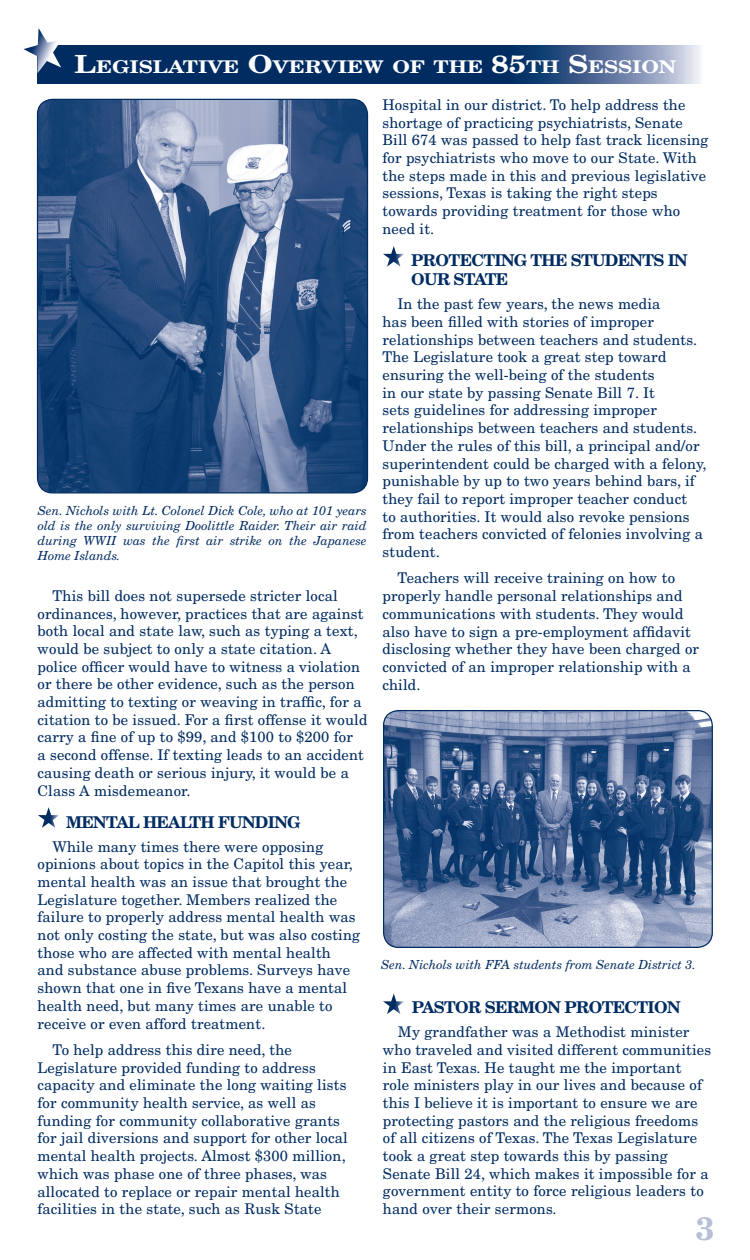
<style>
.page{position:relative;width:750px;height:1260px;background:#fff}
.page>*{position:absolute;margin:0;border:0;box-sizing:border-box;transform-origin:0 0}
.t1{font:700 32.5px "New Century Schlbk LT Std";color:#b7bfd6}
.t2{font:700 17.5px "New Century Schlbk LT Std";color:#fff;scale:1.2 1}
._282_Sub_Heading{font:700 16.25px/19.5px "New Century Schlbk LT Std";letter-spacing:-.04em;color:#002c62}
.Body{font:14.75px/17.8px "New Century Schlbk LT Std";letter-spacing:.01em;color:#002c62}
.t3{font:italic 12.5px/15px "New Century Schlbk LT Std";color:#002c62;text-align:justify}
.s1{font-size:25px}
</style>
<div class="page">
<svg style="left:38px;top:45px;width:662px;height:39px;background:#1c4274"></svg>
<svg style="left:38px;top:807px;width:21px;height:21px"></svg>
<svg style="left:383px;top:246px;width:21px;height:21px"></svg>
<svg style="left:24px;top:28px;width:38px;height:45px"></svg>
<img style="left:38px;top:99px;width:329px;height:394px">
<div style="left:37px;top:99px;width:331px;height:394px;border:1px solid #002c62;border-radius:15px"></div>
<img style="left:383px;top:711px;width:329px;height:236px">
<div style="left:383px;top:710px;width:330px;height:238px;border:1px solid #002c62;border-radius:15px"></div>
<svg style="left:383px;top:994px;width:21px;height:20px"></svg>
<p class="t2" style="left:74px;top:56px;width:503px"><span class="s1">L</span>EGISLATIVE <span class="s1">O</span>VERVIEW OF THE <span class="s1">85</span>TH <span class="s1">S</span>ESSION</p>
<p class="t3" style="left:38px;top:503px;width:330px">Sen. Nichols with Lt. Colonel Dick Cole, who at 101 years old is the only surviving Doolittle Raider. Their air raid during WWII was the first air strike on the Japanese Home Islands.</p>
<p class="Body" style="left:38px;top:587px;width:331px;text-indent:15px">This bill does not supersede stricter local ordinances, however, practices that are against both local and state law, such as typing a text, would be subject to only a state citation. A police officer would have to witness a violation or there be other evidence, such as the person admitting to texting or weaving in traffic, for a citation to be issued. For a first offense it would carry a fine of up to $99, and $100 to $200 for<br>a second offense. If texting leads to an accident causing death or serious injury, it would be a Class A misdemeanor.</p>
<p class="_282_Sub_Heading" style="left:66px;top:812px;width:236px">MENTAL HEALTH FUNDING</p>
<p class="Body" style="left:38px;top:837px;width:324px;text-indent:15px">While many times there were opposing opinions about topics in the Capitol this year, mental health was an issue that brought the Legislature together. Members realized the failure to properly address mental health was not only costing the state, but was also costing those who are affected with mental health and substance abuse problems. Surveys have shown that one in five Texans have a mental health need, but many times are unable to receive or even afford treatment.</p>
<p class="Body" style="left:38px;top:1041px;width:312px;text-indent:15px">To help address this dire need, the Legislature provided funding to address capacity and eliminate the long waiting lists for community health service, as well as funding for community collaborative grants for jail diversions and support for other local mental health projects. Almost $300 million, which was phase one of three phases, was allocated to replace or repair mental health facilities in the state, such as Rusk State</p>
<p class="Body" style="left:382px;top:96px;width:327px">Hospital in our district. To help address the shortage of practicing psychiatrists, Senate Bill 674 was passed to help fast track licensing for psychiatrists who move to our State. With the steps made in this and previous legislative sessions, Texas is taking the right steps towards providing treatment for those who need it.</p>
<p class="_282_Sub_Heading" style="left:411px;top:250px;width:278px">PROTECTING THE STUDENTS IN<br>OUR STATE</p>
<p class="Body" style="left:382px;top:295px;width:326px;text-indent:15px">In the past few years, the news media<br>has been filled with stories of improper relationships between teachers and students.<br>The Legislature took a great step toward ensuring the well-being of the students<br>in our state by passing Senate Bill 7. It<br>sets guidelines for addressing improper relationships between teachers and students.<br>Under the rules of this bill, a principal and/or superintendent could be charged with a felony, punishable by up to two years behind bars, if they fail to report improper teacher conduct<br>to authorities. It would also revoke pensions from teachers convicted of felonies involving a student.</p>
<p class="Body" style="left:382px;top:569px;width:318px;text-indent:15px">Teachers will receive training on how to properly handle personal relationships and communications with students. They would also have to sign a pre-employment affidavit disclosing whether they have been charged or convicted of an improper relationship with a child.</p>
<p class="t3" style="left:381px;top:957px;width:316px">Sen. Nichols with FFA students from Senate District 3.</p>
<p class="_282_Sub_Heading" style="left:412px;top:997px;width:270px">PASTOR SERMON PROTECTION</p>
<p class="Body" style="left:383px;top:1023px;width:330px;text-indent:15px">My grandfather was a Methodist minister who traveled and visited different communities in East Texas. He taught me the important role ministers play in our lives and because of this I believe it is important to ensure we are protecting pastors and the religious freedoms of all citizens of Texas. The Texas Legislature took a great step towards this by passing Senate Bill 24, which makes it impossible for a government entity to force religious leaders to hand over their sermons.</p>
<p class="t1" style="left:696px;top:1208px;width:20px">3</p>
</div>
